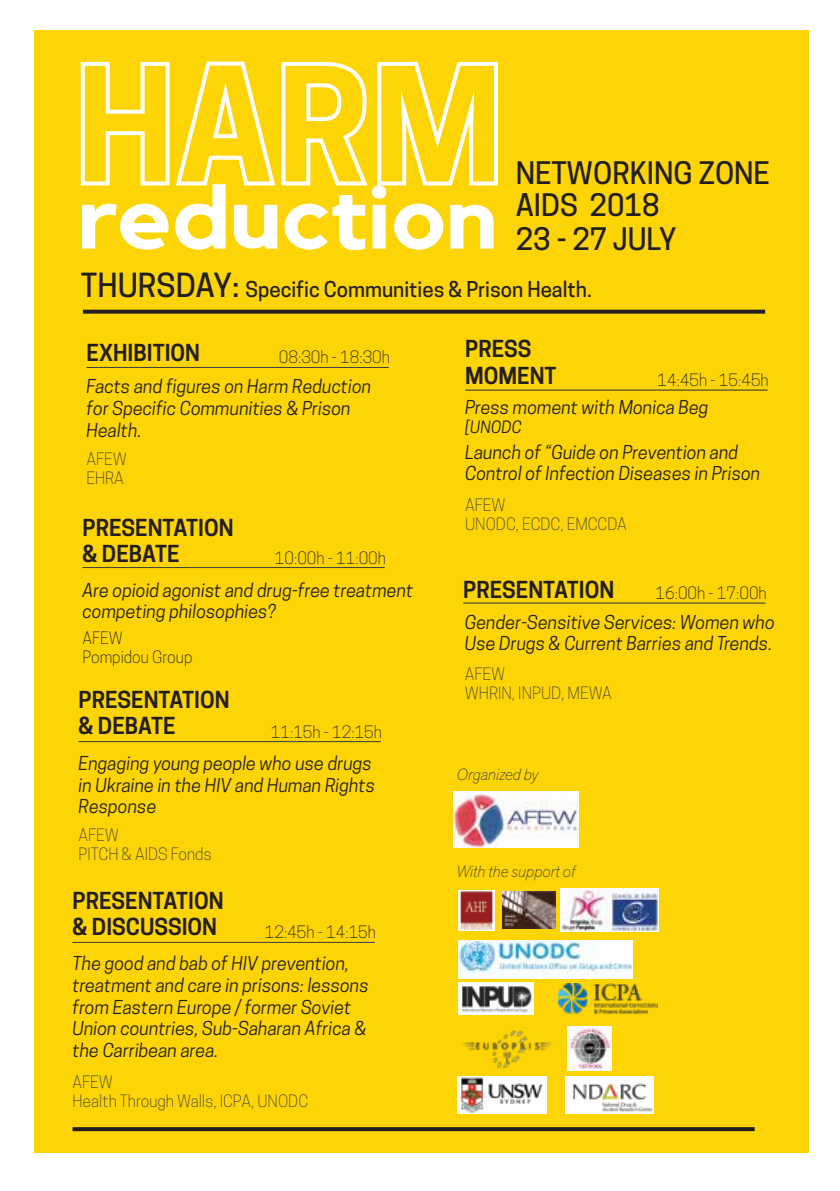
<style>
.page{position:relative;width:840px;height:1191px;background:#fff}
.page>*{position:absolute;margin:0;border:0;box-sizing:border-box;transform-origin:0 0}
.t1{font:700 88.2px "Kollektif";color:#fff;scale:1.08 1}
.t2{font:500 29.2px/32.8px "Cooper Hewitt";color:#231f20}
.t3{font:600 22px/26.4px "Cooper Hewitt";color:#231f20}
.t4{font:500 20.6px "Cooper Hewitt";color:#231f20}
.t5{font:italic 18px/21.6px "Cooper Hewitt";color:#231f20}
.t6{font:300 16px/19.2px "Cooper Hewitt";color:#414042}
.t7{font:300 16px/19.2px "Cooper Hewitt";color:#231f20}
.t8{font:italic 200 16px "Akzid Grtsk Next";color:#414042}
.t9{font:italic 16px "Cooper Hewitt";color:#231f20}
.s1{font-size:31.2px}
</style>
<div class="page">
<div style="left:34px;top:31px;width:774px;height:1121px;background:#fdd405"></div>
<svg style="left:80px;top:61px;width:418px;height:125px"></svg>
<hr style="left:86px;top:367px;width:302px;height:1px;background:#414042">
<hr style="left:465px;top:390px;width:302px;height:1px;background:#414042">
<hr style="left:463px;top:602px;width:302px;height:1px;background:#414042">
<hr style="left:82px;top:567px;width:302px;height:1px;background:#414042">
<hr style="left:78px;top:741px;width:302px;height:1px;background:#414042">
<hr style="left:72px;top:942px;width:302px;height:1px;background:#414042">
<img style="left:457px;top:1076px;width:196px;height:37px">
<img style="left:458px;top:982px;width:75px;height:32px">
<img style="left:453px;top:791px;width:125px;height:56px">
<img style="left:458px;top:940px;width:173px;height:38px">
<img style="left:502px;top:891px;width:53px;height:37px">
<img style="left:458px;top:890px;width:36px;height:40px">
<img style="left:558px;top:983px;width:99px;height:31px">
<img style="left:462px;top:1030px;width:108px;height:41px">
<img style="left:560px;top:888px;width:98px;height:43px">
<img style="left:567px;top:1026px;width:44px;height:44px">
<svg style="left:83px;top:310px;width:681px;height:4px;background:#352e1d"></svg>
<svg style="left:72px;top:1127px;width:682px;height:4px;background:#2a251e"></svg>
<div style="left:547px;top:1073px;width:17px;height:45px;background:#fdd405"></div>
<h1 class="t1" style="left:78px;top:166px;width:389px">reduction</h1>
<h2 class="t2" style="left:515px;top:156px;width:255px">NETWORKING ZONE<br>AIDS 2018<br>23 - 27 JULY</h2>
<p class="t4" style="left:81px;top:277px;width:512px"><span class="s1">THURSDAY:</span> Specific Communities &amp; Prison Health.</p>
<p class="t3" style="left:86px;top:340px;width:115px">EXHIBITION</p>
<p class="t7" style="left:279px;top:348px;width:113px">08:30h - 18:30h</p>
<p class="t5" style="left:86px;top:376px;width:286px">Facts and figures on Harm Reduction for Specific Communities &amp; Prison<br>Health.</p>
<p class="t6" style="left:86px;top:449px;width:42px">AFEW<br>EHRA</p>
<p class="t3" style="left:465px;top:336px;width:93px">PRESS<br>MOMENT</p>
<p class="t7" style="left:657px;top:370px;width:113px">14:45h - 15:45h</p>
<p class="t5" style="left:465px;top:396px;width:245px">Press moment with Monica Beg</p>
<p class="t9" style="left:465px;top:418px;width:58px">[UNODC</p>
<p class="t5" style="left:465px;top:441px;width:296px">Launch of “Guide on Prevention and<br>Control of Infection Diseases in Prison</p>
<p class="t6" style="left:465px;top:495px;width:42px">AFEW</p>
<p class="t3" style="left:82px;top:514px;width:152px">PRESENTATION</p>
<p class="t6" style="left:465px;top:514px;width:163px">UNODC, ECDC, EMCCDA</p>
<p class="t3" style="left:82px;top:540px;width:98px">&amp; DEBATE</p>
<p class="t7" style="left:275px;top:548px;width:113px">10:00h - 11:00h</p>
<p class="t5" style="left:82px;top:579px;width:332px">Are opioid agonist and drug-free treatment competing philosophies?</p>
<p class="t7" style="left:82px;top:628px;width:111px">AFEW<br>Pompidou Group</p>
<p class="t3" style="left:78px;top:686px;width:152px">PRESENTATION &amp; DEBATE</p>
<p class="t7" style="left:271px;top:722px;width:113px">11:15h - 12:15h</p>
<p class="t5" style="left:78px;top:752px;width:298px">Engaging young people who use drugs in Ukraine in the HIV and Human Rights<br>Response</p>
<p class="t6" style="left:78px;top:825px;width:135px">AFEW<br>PITCH &amp; AIDS Fonds</p>
<p class="t3" style="left:72px;top:887px;width:152px">PRESENTATION &amp; DISCUSSION</p>
<p class="t5" style="left:72px;top:952px;width:298px">The good and bab of HIV prevention, treatment and care in prisons: lessons from Eastern Europe / former Soviet Union countries, Sub-Saharan Africa &amp; the Carribean area.</p>
<p class="t6" style="left:72px;top:1072px;width:237px">AFEW<br>Health Through Walls, ICPA, UNODC</p>
<p class="t7" style="left:265px;top:922px;width:113px">12:45h - 14:15h</p>
<p class="t3" style="left:463px;top:576px;width:152px">PRESENTATION</p>
<p class="t7" style="left:655px;top:583px;width:113px">16:00h - 17:00h</p>
<p class="t5" style="left:464px;top:611px;width:311px">Gender-Sensitive Services: Women who<br>Use Drugs &amp; Current Barries and Trends.</p>
<p class="t6" style="left:464px;top:664px;width:148px">AFEW<br>WHRIN, INPUD, MEWA</p>
<p class="t8" style="left:456px;top:764px;width:83px">Organized by</p>
<p class="t8" style="left:456px;top:861px;width:120px">With the support of</p>
</div>
